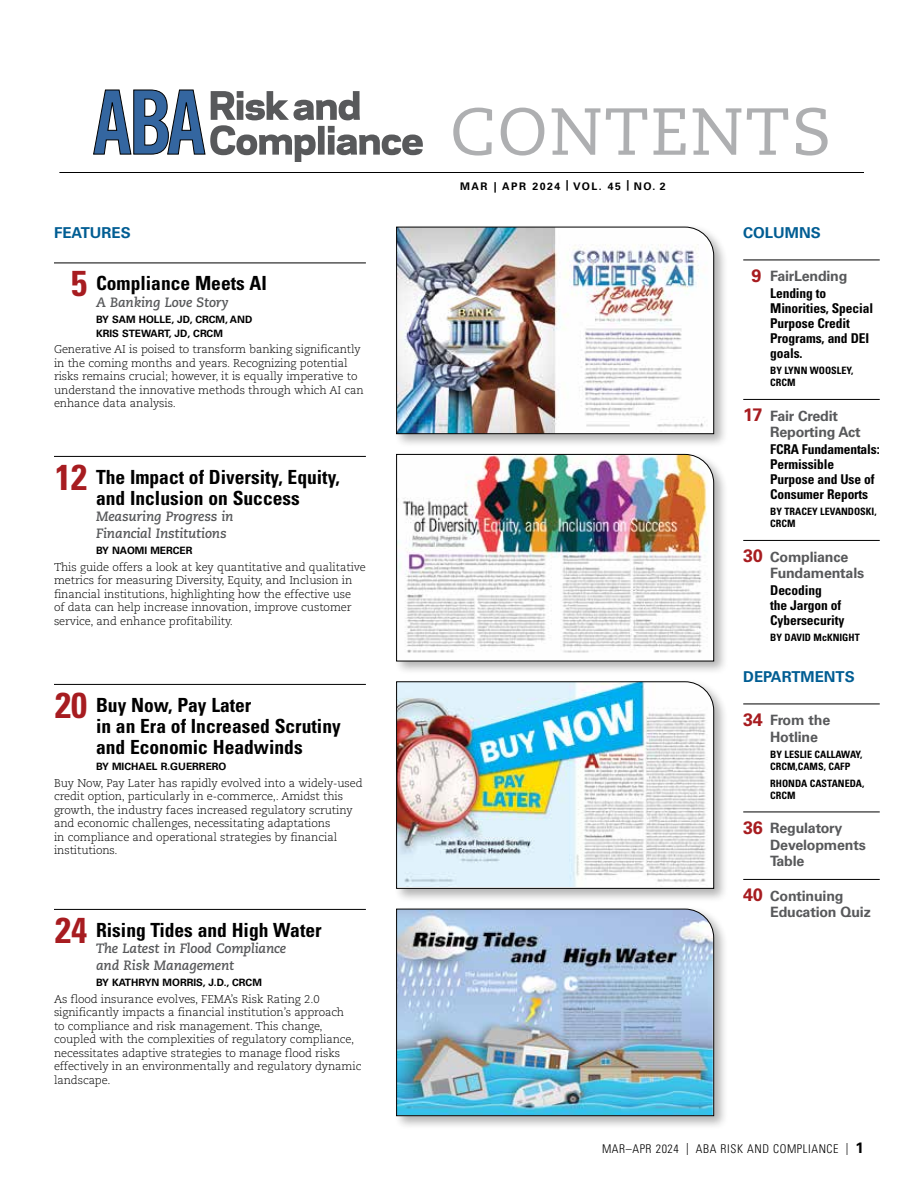
<style>
.page{position:relative;width:918px;height:1188px;background:#fff}
.page>*{position:absolute;margin:0;border:0;box-sizing:border-box;transform-origin:0 0}
.t1{font:66.3px "Caecilia LT Std";letter-spacing:.03em;color:#aeafb1}
.t2{font:700 condensed 19.5px/21px "Univers LT Std";color:#000;text-align:center}
.t3{font:700 15px "Univers LT Std";color:#005d93}
.t4{font:700 14.25px/16.5px "Univers LT Std";letter-spacing:-.015em;color:#58595b}
.t5{font:700 condensed 13.5px/15px "Univers LT Std";letter-spacing:-.01em;color:#000}
.t6{font:italic 700 13.5px/16.5px "Caecilia LT Std";letter-spacing:-.01em;color:#58595b}
.t7{font:300 condensed 12px "Univers LT Std";letter-spacing:.05em;color:#000}
.t8{font:300 11.25px/13.5px "Caecilia LT Std";letter-spacing:-.01em;color:#000}
.t9{font:700 10.5px "Univers LT Std";letter-spacing:.145em;color:#000}
.t10{font:700 condensed 10.2px/12px "Univers LT Std";color:#000}
.t11{font:700 10.2px/13.5px "Univers LT Std";color:#000}
.s1{font-size:36px;color:#a71c20}
.s2{font-size:18px;color:#a71c20}
.s3{font-weight:700;font-stretch:normal;font-size:15px}
</style>
<div class="page">
<div style="left:394px;top:224px;width:334px;height:224px;background:#000;opacity:.3"></div>
<img style="left:396px;top:227px;width:318px;height:207px">
<div style="left:394px;top:451px;width:334px;height:225px;background:#000;opacity:.3"></div>
<img style="left:396px;top:454px;width:318px;height:207px">
<div style="left:394px;top:679px;width:334px;height:224px;background:#000;opacity:.3"></div>
<img style="left:396px;top:681px;width:318px;height:208px">
<div style="left:394px;top:906px;width:334px;height:224px;background:#000;opacity:.3"></div>
<img style="left:396px;top:909px;width:318px;height:207px">
<hr style="left:743px;top:260px;width:137px;height:1px;background:#000">
<hr style="left:743px;top:399px;width:137px;height:1px;background:#000">
<hr style="left:743px;top:540px;width:137px;height:1px;background:#000">
<hr style="left:743px;top:704px;width:137px;height:1px;background:#000">
<hr style="left:743px;top:812px;width:137px;height:1px;background:#000">
<hr style="left:743px;top:879px;width:137px;height:1px;background:#000">
<hr style="left:54px;top:263px;width:312px;height:1px;background:#000">
<hr style="left:54px;top:456px;width:312px;height:1px;background:#000">
<hr style="left:54px;top:684px;width:312px;height:1px;background:#000">
<hr style="left:54px;top:909px;width:312px;height:1px;background:#000">
<svg style="left:93px;top:90px;width:330px;height:72px"></svg>
<hr style="left:59px;top:172px;width:805px;height:1px;background:#000">
<h3 class="t3" style="left:54px;top:224px;width:78px">FEATURES</h3>
<h2 class="t2" style="left:71px;top:273px;width:197px"><span class="s1">5</span> Compliance Meets AI</h2>
<p class="t6" style="left:96px;top:294px;width:134px">A Banking Love Story</p>
<p class="t11" style="left:96px;top:313px;width:158px">BY SAM HOLLE, JD, CRCM, AND<br>KRIS STEWART, JD, CRCM</p>
<p class="t8" style="left:54px;top:343px;width:311px">Generative AI is poised to transform banking significantly in the coming months and years. Recognizing potential risks remains crucial; however, it is equally imperative to understand the innovative methods through which AI can enhance data analysis.</p>
<h2 class="t2" style="left:55px;top:466px;width:286px"><span class="s1">12</span> The Impact of Diversity, Equity, and Inclusion on Success</h2>
<p class="t6" style="left:96px;top:508px;width:139px">Measuring Progress in<br>Financial Institutions</p>
<p class="t11" style="left:96px;top:544px;width:98px">BY NAOMI MERCER</p>
<p class="t8" style="left:54px;top:560px;width:313px">This guide offers a look at key quantitative and qualitative metrics for measuring Diversity, Equity, and Inclusion in financial institutions, highlighting how the effective use<br>of data can help increase innovation, improve customer service, and enhance profitability.</p>
<h2 class="t2" style="left:96px;top:694px;width:246px;text-align:left;text-indent:-41px"><span class="s1">20</span> Buy Now, Pay Later<br>in an Era of Increased Scrutiny and Economic Headwinds</h2>
<p class="t11" style="left:96px;top:760px;width:132px">BY MICHAEL R.GUERRERO</p>
<p class="t8" style="left:54px;top:776px;width:310px">Buy Now, Pay Later has rapidly evolved into a widely-used credit option, particularly in e-commerce,. Amidst this growth, the industry faces increased regulatory scrutiny and economic challenges, necessitating adaptations<br>in compliance and operational strategies by financial institutions.</p>
<h2 class="t2" style="left:55px;top:919px;width:268px"><span class="s1">24</span> Rising Tides and High Water</h2>
<p class="t6" style="left:96px;top:940px;width:192px">The Latest in Flood Compliance and Risk Management</p>
<p class="t11" style="left:96px;top:976px;width:167px">BY KATHRYN MORRIS, J.D., CRCM</p>
<p class="t8" style="left:54px;top:992px;width:309px">As flood insurance evolves, FEMA’s Risk Rating 2.0 significantly impacts a financial institution’s approach<br>to compliance and risk management. This change, coupled with the complexities of regulatory compliance, necessitates adaptive strategies to manage flood risks effectively in an environmentally and regulatory dynamic landscape.</p>
<h1 class="t1" style="left:450px;top:93px;width:382px">CONTENTS</h1>
<p class="t9" style="left:460px;top:180px;width:207px">MAR | APR 2024 | VOL. 45 | NO. 2</p>
<h3 class="t3" style="left:743px;top:224px;width:79px">COLUMNS</h3>
<p class="t4" style="left:752px;top:268px;width:98px"><span class="s2">9</span> FairLending</p>
<p class="t5" style="left:770px;top:285px;width:104px">Lending to<br>Minorities, Special<br>Purpose Credit<br>Programs, and DEI goals.</p>
<p class="t10" style="left:770px;top:364px;width:85px">BY LYNN WOOSLEY,<br>CRCM</p>
<p class="t4" style="left:770px;top:408px;width:92px;text-indent:-27px"><span class="s2">17</span> Fair Credit<br>Reporting Act</p>
<p class="t5" style="left:770px;top:441px;width:111px">FCRA Fundamentals:<br>Permissible<br>Purpose and Use of<br>Consumer Reports</p>
<p class="t10" style="left:770px;top:505px;width:108px">BY TRACEY LEVANDOSKI,<br>CRCM</p>
<p class="t4" style="left:770px;top:549px;width:95px;text-indent:-27px"><span class="s2">30</span> Compliance<br>Fundamentals</p>
<p class="t5" style="left:770px;top:582px;width:76px">Decoding<br>the Jargon of<br>Cybersecurity</p>
<p class="t10" style="left:770px;top:631px;width:91px">BY DAVID McKNIGHT</p>
<h3 class="t3" style="left:743px;top:668px;width:113px">DEPARTMENTS</h3>
<p class="t4" style="left:770px;top:712px;width:62px;text-indent:-27px"><span class="s2">34</span> From the<br>Hotline</p>
<p class="t10" style="left:770px;top:748px;width:94px">BY LESLIE CALLAWAY,<br>CRCM,CAMS, CAFP</p>
<p class="t10" style="left:770px;top:777px;width:96px">RHONDA CASTANEDA,<br>CRCM</p>
<p class="t4" style="left:770px;top:820px;width:97px;text-indent:-27px"><span class="s2">36</span> Regulatory<br>Developments<br>Table</p>
<p class="t4" style="left:770px;top:888px;width:102px;text-indent:-27px"><span class="s2">40</span> Continuing<br>Education Quiz</p>
<p class="t7" style="left:602px;top:1142px;width:263px">MAR–APR 2024 | ABA RISK AND COMPLIANCE | <span class="s3">1</span></p>
</div>
